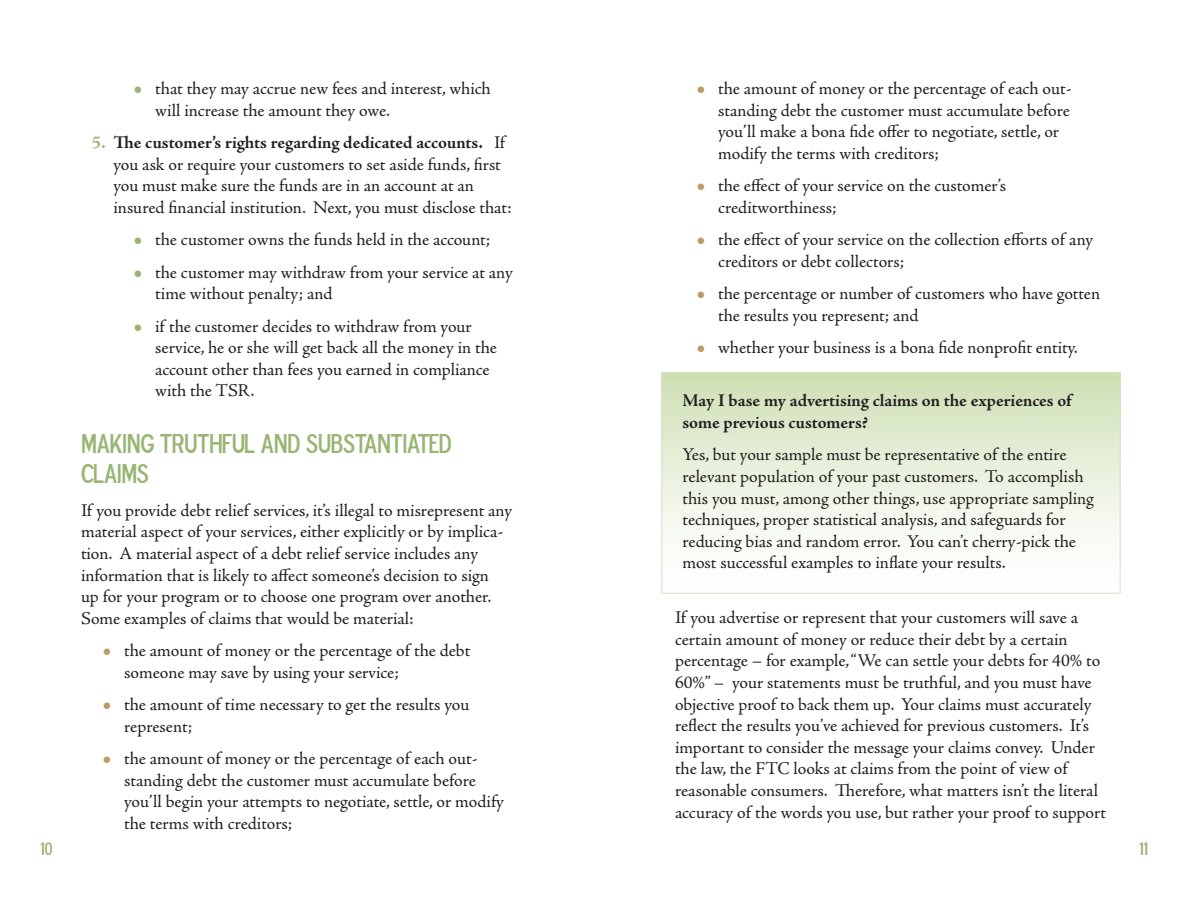
<style>
.page{position:relative;width:1188px;height:918px;background:#fff}
.page>*{position:absolute;margin:0;border:0;box-sizing:border-box;transform-origin:0 0}
.headings{font:27px/30px "Blue Highway D Type";color:#99b574}
.body{font:18px/21.6px "Adobe Jenson Pro";letter-spacing:-.005em;color:#231f20}
.gold_bullets{font:18px/21.6px "Adobe Jenson Pro";letter-spacing:-.005em;color:#231f20}
.green_bullets{font:18px/21.6px "Adobe Jenson Pro";letter-spacing:-.005em;color:#231f20}
.green_numbers{font:18px/21.6px "Adobe Jenson Pro";letter-spacing:-.005em;color:#231f20}
.body-2{font:700 18px/21.6px "Adobe Jenson Pro";letter-spacing:-.005em;color:#231f20}
.t1{font:18px "Blue Highway D Type";color:#99b574}
.s1{font-family:"Arial";font-size:15px;color:#99b574}
.s2{font-weight:700;color:#99b574}
.s3{font-weight:700}
.s4{font-family:"Arial";font-size:15px;color:#bc9b69}
</style>
<div class="page">
<div style="left:662px;top:373px;width:458px;height:220px;background:linear-gradient(to bottom,#d1e1b8,#fff)"></div>
<div style="left:662px;top:372px;width:458px;height:222px;border:1px solid #d7e0c7"></div>
<p class="green_bullets" style="left:155px;top:78px;width:337px;text-indent:-22px"><span class="s1">●</span> that they may accrue new fees and interest, which will increase the amount they owe.</p>
<p class="green_numbers" style="left:113px;top:132px;width:400px;text-indent:-22px"><span class="s2">5.</span> <span class="s3">The customer’s rights regarding dedicated accounts.</span> If you ask or require your customers to set aside funds, first you must make sure the funds are in an account at an insured financial institution. Next, you must disclose that:</p>
<p class="green_bullets" style="left:134px;top:229px;width:358px"><span class="s1">●</span> the customer owns the funds held in the account;</p>
<p class="green_bullets" style="left:155px;top:261px;width:359px;text-indent:-22px"><span class="s1">●</span> the customer may withdraw from your service at any time without penalty; and</p>
<p class="green_bullets" style="left:155px;top:315px;width:343px;text-indent:-22px"><span class="s1">●</span> if the customer decides to withdraw from your service, he or she will get back all the money in the account other than fees you earned in compliance with the TSR.</p>
<p class="headings" style="left:81px;top:428px;width:372px">MAKING TRUTHFUL AND SUBSTANTIATED<br>CLAIMS</p>
<p class="body" style="left:81px;top:500px;width:433px">If you provide debt relief services, it’s illegal to misrepresent any material aspect of your services, either explicitly or by implica&shy;tion. A material aspect of a debt relief service includes any information that is likely to affect someone’s decision to sign<br>up for your program or to choose one program over another.<br>Some examples of claims that would be material:</p>
<p class="gold_bullets" style="left:124px;top:640px;width:348px;text-indent:-22px"><span class="s4">●</span> the amount of money or the percentage of the debt someone may save by using your service;</p>
<p class="gold_bullets" style="left:124px;top:694px;width:347px;text-indent:-22px"><span class="s4">●</span> the amount of time necessary to get the results you represent;</p>
<p class="gold_bullets" style="left:124px;top:748px;width:381px;text-indent:-22px"><span class="s4">●</span> the amount of money or the percentage of each out&shy;standing debt the customer must accumulate before you’ll begin your attempts to negotiate, settle, or modify the terms with creditors;</p>
<p class="gold_bullets" style="left:718px;top:78px;width:355px;text-indent:-22px"><span class="s4">●</span> the amount of money or the percentage of each out&shy;standing debt the customer must accumulate before you’ll make a bona fide offer to negotiate, settle, or modify the terms with creditors;</p>
<p class="gold_bullets" style="left:718px;top:175px;width:290px;text-indent:-22px"><span class="s4">●</span> the effect of your service on the customer’s creditworthiness;</p>
<p class="gold_bullets" style="left:718px;top:229px;width:377px;text-indent:-22px"><span class="s4">●</span> the effect of your service on the collection efforts of any creditors or debt collectors;</p>
<p class="gold_bullets" style="left:718px;top:283px;width:384px;text-indent:-22px"><span class="s4">●</span> the percentage or number of customers who have gotten the results you represent; and</p>
<p class="gold_bullets" style="left:697px;top:337px;width:383px"><span class="s4">●</span> whether your business is a bona fide nonprofit entity.</p>
<p class="body-2" style="left:682px;top:390px;width:391px">May I base my advertising claims on the experiences of some previous customers?</p>
<p class="body" style="left:682px;top:444px;width:413px">Yes, but your sample must be representative of the entire relevant population of your past customers. To accomplish this you must, among other things, use appropriate sampling techniques, proper statistical analysis, and safeguards for reducing bias and random error. You can’t cherry-pick the most successful examples to inflate your results.</p>
<p class="body" style="left:675px;top:607px;width:433px">If you advertise or represent that your customers will save a certain amount of money or reduce their debt by a certain percentage – for example, “We can settle your debts for 40% to 60%” – your statements must be truthful, and you must have objective proof to back them up. Your claims must accurately reflect the results you’ve achieved for previous customers. It’s important to consider the message your claims convey. Under the law, the FTC looks at claims from the point of view of reasonable consumers. Therefore, what matters isn’t the literal accuracy of the words you use, but rather your proof to support</p>
<p class="t1" style="left:40px;top:838px;width:14px">10</p>
<p class="t1" style="left:1139px;top:837px;width:10px">11</p>
</div>
